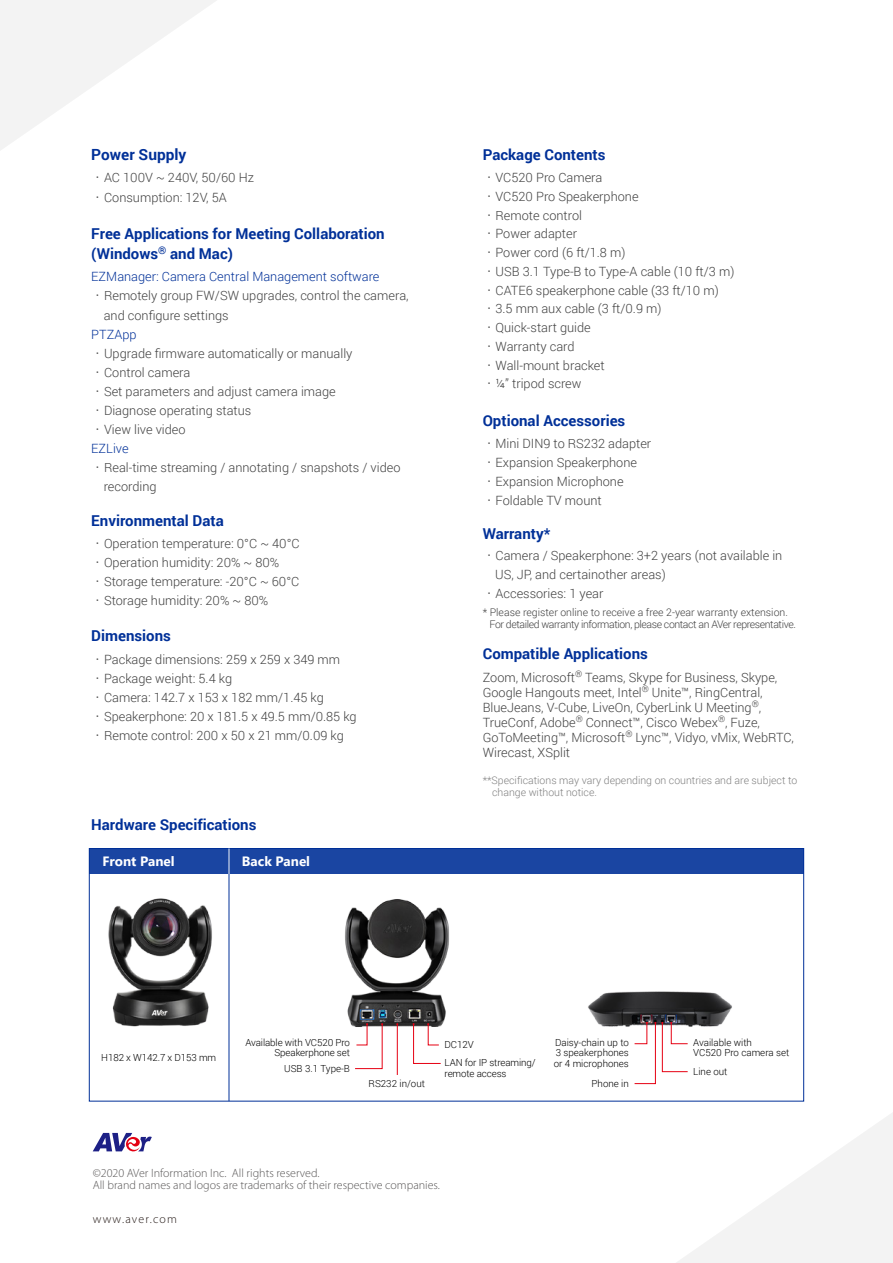
<style>
.page{position:relative;width:893px;height:1263px;background:#fff}
.page>*{position:absolute;margin:0;border:0;box-sizing:border-box;transform-origin:0 0}
.t1{font:700 15.45px "Roboto";color:#003098}
.t2{font:700 15px/19.5px "Roboto";color:#003098}
.t3{font:700 13.5px "Segoe UI";color:#fff}
.t4{font:300 12.75px/18.8px "Roboto";color:#404040}
.t5{font:300 12.75px "Roboto";color:#003098}
.t6{font:300 12px/12px "Myriad Pro";color:#595757}
.t7{font:300 12px "Myriad Pro";letter-spacing:.1em;color:#231815}
.t8{font:300 10.5px/12px "Roboto";letter-spacing:-.04em;color:#404040}
.t9{font:300 10.5px/12px "Roboto";color:#808080}
.t10{font:300 9.75px/10.5px "Roboto";color:#000}
.s1{font-family:"Adobe Ming Std"}
</style>
<div class="page">
<svg style="left:0;top:0;width:216px;height:150px"></svg>
<svg style="left:677px;top:1113px;width:216px;height:150px"></svg>
<div style="left:89px;top:848px;width:715px;height:26px;background:#1a45a2"></div>
<svg style="left:93px;top:1133px;width:59px;height:19px"></svg>
<hr style="left:229px;top:848px;width:1px;height:253px;background:#003098">
<svg style="left:229px;top:848px;width:1px;height:26px"></svg>
<img style="left:588px;top:991px;width:144px;height:36px">
<img style="left:345px;top:899px;width:104px;height:146px">
<img style="left:88px;top:881px;width:142px;height:153px">
<svg style="left:634px;top:1022px;width:54px;height:62px"></svg>
<svg style="left:355px;top:1023px;width:28px;height:46px"></svg>
<hr style="left:397px;top:1024px;width:1px;height:51px;background:#e60012">
<svg style="left:413px;top:1023px;width:28px;height:41px"></svg>
<p class="t1" style="left:91px;top:143px;width:97px">Power Supply</p>
<p class="t4" style="left:91px;top:168px;width:164px;line-height:19.5px"><span class="s1">．</span>AC 100V ~ 240V, 50/60 Hz<span class="s1">．</span>Consumption: 12V, 5A</p>
<p class="t2" style="left:91px;top:224px;width:295px">Free Applications for Meeting Collaboration (Windows<sup>®</sup> and Mac)</p>
<p class="t5" style="left:91px;top:268px;width:290px">EZManager: Camera Central Management software</p>
<p class="t4" style="left:91px;top:286px;width:319px"><span class="s1">．</span>Remotely group FW/SW upgrades, control the camera,</p>
<p class="t4" style="left:104px;top:305px;width:126px">and configure settings</p>
<p class="t5" style="left:91px;top:325px;width:47px">PTZApp</p>
<p class="t4" style="left:91px;top:343px;width:263px"><span class="s1">．</span>Upgrade firmware automatically or manually</p>
<p class="t4" style="left:91px;top:362px;width:101px"><span class="s1">．</span>Control camera</p>
<p class="t4" style="left:91px;top:381px;width:246px"><span class="s1">．</span>Set parameters and adjust camera image</p>
<p class="t4" style="left:91px;top:400px;width:162px"><span class="s1">．</span>Diagnose operating status</p>
<p class="t4" style="left:91px;top:419px;width:96px"><span class="s1">．</span>View live video</p>
<p class="t5" style="left:91px;top:439px;width:39px">EZLive</p>
<p class="t4" style="left:91px;top:458px;width:311px"><span class="s1">．</span>Real-time streaming / annotating / snapshots / video</p>
<p class="t4" style="left:104px;top:477px;width:54px">recording</p>
<p class="t2" style="left:91px;top:510px;width:134px">Environmental Data</p>
<p class="t4" style="left:91px;top:533px;width:210px"><span class="s1">．</span>Operation temperature: 0°C ~ 40°C<span class="s1">．</span>Operation humidity: 20% ~ 80%<span class="s1">．</span>Storage temperature: -20°C ~ 60°C<span class="s1">．</span>Storage humidity: 20% ~ 80%</p>
<p class="t2" style="left:91px;top:625px;width:81px">Dimensions</p>
<p class="t4" style="left:91px;top:649px;width:267px"><span class="s1">．</span>Package dimensions: 259 x 259 x 349 mm<span class="s1">．</span>Package weight: 5.4 kg<br><span class="s1">．</span>Camera: 142.7 x 153 x 182 mm/1.45 kg<span class="s1">．</span>Speakerphone: 20 x 181.5 x 49.5 mm/0.85 kg<span class="s1">．</span>Remote control: 200 x 50 x 21 mm/0.09 kg</p>
<p class="t2" style="left:91px;top:814px;width:167px">Hardware Specifications</p>
<p class="t3" style="left:102px;top:848px;width:74px">Front Panel</p>
<p class="t3" style="left:242px;top:848px;width:70px">Back Panel</p>
<p class="t2" style="left:483px;top:144px;width:124px">Package Contents</p>
<p class="t4" style="left:483px;top:168px;width:253px"><span class="s1">．</span>VC520 Pro Camera<br><span class="s1">．</span>VC520 Pro Speakerphone<br><span class="s1">．</span>Remote control<br><span class="s1">．</span>Power adapter<br><span class="s1">．</span>Power cord (6 ft/1.8 m)<br><span class="s1">．</span>USB 3.1 Type-B to Type-A cable (10 ft/3 m)<span class="s1">．</span>CATE6 speakerphone cable (33 ft/10 m)<span class="s1">．</span>3.5 mm aux cable (3 ft/0.9 m)<span class="s1">．</span>Quick-start guide<br><span class="s1">．</span>Warranty card<br><span class="s1">．</span>Wall-mount bracket<br><span class="s1">．</span>¼” tripod screw</p>
<p class="t2" style="left:483px;top:410px;width:144px">Optional Accessories</p>
<p class="t4" style="left:483px;top:434px;width:170px"><span class="s1">．</span>Mini DIN9 to RS232 adapter<span class="s1">．</span>Expansion Speakerphone<span class="s1">．</span>Expansion Microphone<span class="s1">．</span>Foldable TV mount</p>
<p class="t2" style="left:483px;top:523px;width:69px">Warranty*</p>
<p class="t4" style="left:483px;top:546px;width:301px"><span class="s1">．</span>Camera / Speakerphone: 3+2 years (not available in</p>
<p class="t4" style="left:495px;top:564px;width:172px">US, JP, and certainother areas)</p>
<p class="t4" style="left:483px;top:583px;width:122px"><span class="s1">．</span>Accessories: 1 year</p>
<p class="t8" style="left:490px;top:605px;width:308px;text-indent:-7px">* Please register online to receive a free 2-year warranty extension.<br>For detailed warranty information, please contact an AVer representative.</p>
<p class="t2" style="left:483px;top:643px;width:167px">Compatible Applications</p>
<p class="t4" style="left:483px;top:669px;width:313px;line-height:15px">Zoom, Microsoft<sup>®</sup> Teams, Skype for Business, Skype, Google Hangouts meet, Intel<sup>®</sup> Unite™, RingCentral, BlueJeans, V-Cube, LiveOn, CyberLink U Meeting<sup>®</sup>, TrueConf, Adobe<sup>®</sup> Connect™, Cisco Webex<sup>®</sup>, Fuze, GoToMeeting™, Microsoft<sup>®</sup> Lync™, Vidyo, vMix, WebRTC, Wirecast, XSplit</p>
<p class="t9" style="left:492px;top:773px;width:307px;text-indent:-9px">**Specifications may vary depending on countries and are subject to change without notice.</p>
<p class="t10" style="left:101px;top:1052px;width:116px">H182 x W142.7 x D153 mm</p>
<p class="t10" style="left:245px;top:1037px;width:106px">Available with VC520 Pro</p>
<p class="t10" style="left:444px;top:1039px;width:31px">DC12V</p>
<p class="t10" style="left:275px;top:1047px;width:77px">Speakerphone set</p>
<p class="t10" style="left:284px;top:1062px;width:67px">USB 3.1 Type-B</p>
<p class="t10" style="left:444px;top:1057px;width:93px">LAN for IP streaming/ remote access</p>
<p class="t10" style="left:369px;top:1077px;width:58px">RS232 in/out</p>
<p class="t10" style="left:554px;top:1036px;width:77px;text-align:justify">Daisy-chain up to 3 speakerphones or 4 microphones</p>
<p class="t10" style="left:592px;top:1077px;width:39px">Phone in</p>
<p class="t6" style="left:93px;top:1167px;width:349px">©2020 AVer Information Inc. All rights reserved.<br>All brand names and logos are trademarks of their respective companies.</p>
<p class="t7" style="left:93px;top:1212px;width:86px">www.aver.com</p>
<p class="t10" style="left:693px;top:1036px;width:98px">Available with<br>VC520 Pro camera set</p>
<p class="t10" style="left:693px;top:1066px;width:36px">Line out</p>
</div>
